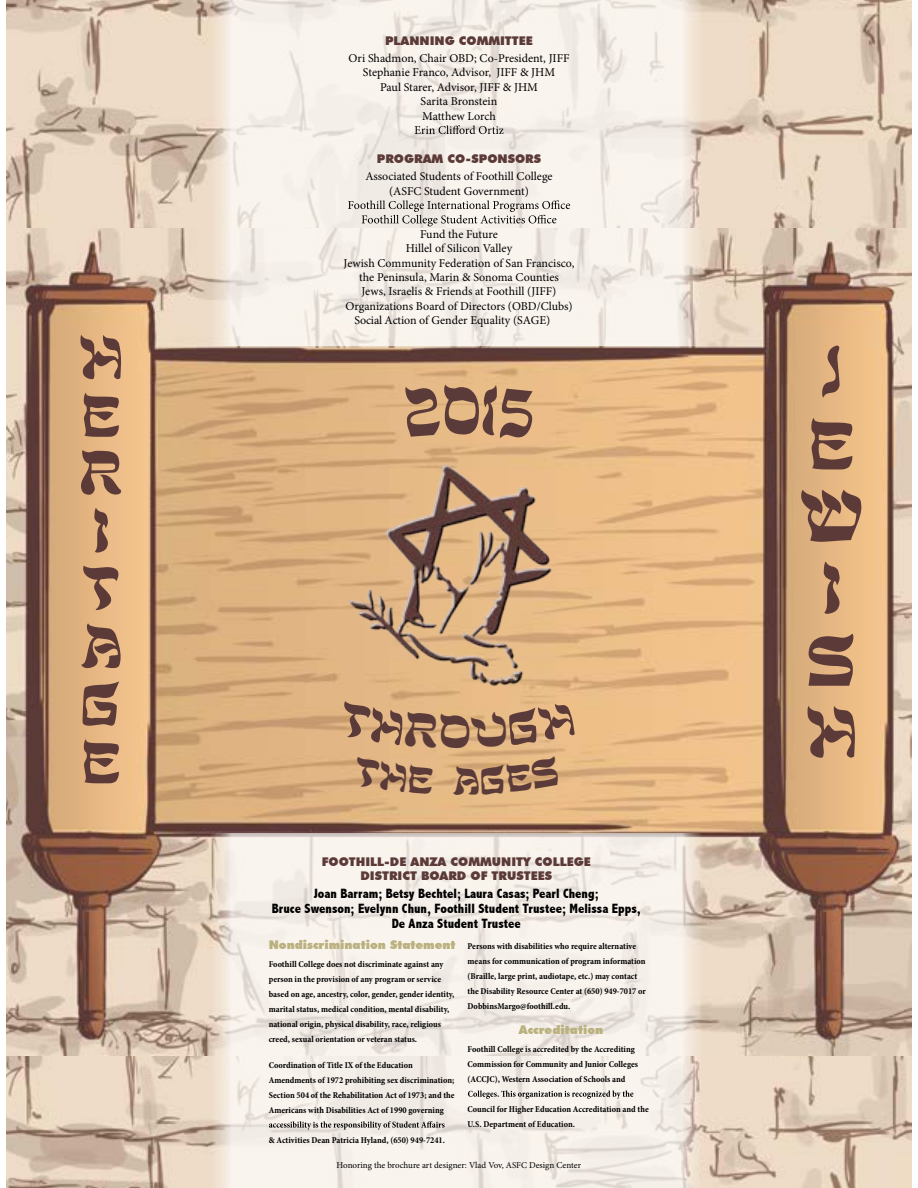
<style>
.page{position:relative;width:918px;height:1188px;background:#fff}
.page>*{position:absolute;margin:0;border:0;box-sizing:border-box;transform-origin:0 0}
.t1{font:500 67.5px/72px "DS Sholom";color:#5b3a38;text-align:center}
.t2{font:500 57.75px/57.8px "DS Sholom";color:#5b3a38}
.t3{font:500 54px "DS Sholom";color:#5b3b39}
.t4{font:500 45px "DS Sholom";color:#5b3b39}
.t5{font:800 condensed 13.5px/15px "Abadi";color:#000;text-align:center}
.t6{font:12px/14.4px "Minion Pro";color:#000;text-align:center}
.t7{font:900 12px/14.4px "Futura BT";color:#5b3a38;text-align:center}
.t8{font:900 12px "Futura BT";color:#bab17f}
.t9{font:700 condensed 9px/15px "Minion Pro";color:#000}
.t10{font:9px "Minion Pro";color:#000}
</style>
<div class="page">
<img style="left:7px;top:0;width:904px;height:229px">
<img style="left:7px;top:1056px;width:904px;height:132px">
<img style="left:7px;top:229px;width:904px;height:827px">
<svg style="left:210px;top:0;width:494px;height:346px;background:#f3ede6"></svg>
<svg style="left:210px;top:834px;width:494px;height:354px;background:#f3ece5"></svg>
<svg style="left:269px;top:1121px;width:176px;height:9px;background:#b7b2ae"></svg>
<svg style="left:468px;top:1090px;width:165px;height:9px"></svg>
<svg style="left:415px;top:125px;width:89px;height:9px"></svg>
<svg style="left:348px;top:200px;width:222px;height:26px;background:#cecac5"></svg>
<img style="left:269px;top:387px;width:368px;height:362px">
<div style="left:404px;top:385px;width:37px;height:52px;background:#e5ba86"></div>
<div style="left:482px;top:385px;width:53px;height:56px;background:#e9bd88"></div>
<svg style="left:338px;top:701px;width:100px;height:47px;background:#e1b583"></svg>
<svg style="left:471px;top:701px;width:104px;height:47px;background:#e6ba85"></svg>
<svg style="left:353px;top:756px;width:80px;height:38px;background:#dfb382"></svg>
<svg style="left:453px;top:756px;width:107px;height:39px;background:#e3b783"></svg>
<h3 class="t7" style="left:385px;top:33px;width:149px">PLANNING COMMITTEE</h3>
<h3 class="t6" style="left:349px;top:51px;width:222px">Ori Shadmon, Chair OBD; Co-President, JIFF<br>Stephanie Franco, Advisor, JIFF &amp; JHM<br>Paul Starer, Advisor, JIFF &amp; JHM<br>Sarita Bronstein<br>Matthew Lorch</h3>
<h3 class="t7" style="left:377px;top:151px;width:166px">PROGRAM CO-SPONSORS</h3>
<h3 class="t6" style="left:365px;top:169px;width:189px">Associated Students of Foothill College (ASFC Student Government)</h3>
<h3 class="t6" style="left:420px;top:227px;width:79px">Fund the Future</h3>
<h3 class="t6" style="left:406px;top:241px;width:108px">Hillel of Silicon Valley</h3>
<h3 class="t6" style="left:344px;top:256px;width:232px">Jewish Community Federation of San Francisco,</h3>
<h3 class="t6" style="left:359px;top:270px;width:201px">the Peninsula, Marin &amp; Sonoma Counties</h3>
<h3 class="t6" style="left:362px;top:284px;width:196px">Jews, Israelis &amp; Friends at Foothill (JIFF)</h3>
<h3 class="t6" style="left:345px;top:299px;width:229px">Organizations Board of Directors (OBD/Clubs)</h3>
<h3 class="t6" style="left:355px;top:313px;width:197px">Social Action of Gender Equality (SAGE)</h3>
<h2 class="t2" style="left:78px;top:327px;width:47px">H<br>E<br>R<br>I<br>T<br>A<br>G<br>E</h2>
<h1 class="t1" style="left:799px;top:334px;width:66px">J<br>E<br>W<br>I<br>S<br>H</h1>
<h3 class="t3" style="left:442px;top:381px;width:40px">0</h3>
<h3 class="t4" style="left:439px;top:704px;width:34px">O</h3>
<h3 class="t7" style="left:322px;top:854px;width:271px">FOOTHILL-DE ANZA COMMUNITY COLLEGE<br>DISTRICT BOARD OF TRUSTEES</h3>
<h3 class="t5" style="left:272px;top:886px;width:371px">Joan Barram; Betsy Bechtel; Laura Casas; Pearl Cheng;<br>Bruce Swenson; Evelynn Chun, Foothill Student Trustee; Melissa Epps,<br>De Anza Student Trustee</h3>
<h3 class="t8" style="left:269px;top:937px;width:188px">Nondiscrimination Statement</h3>
<p class="t9" style="left:269px;top:956px;width:187px">Foothill College does not discriminate against any person in the provision of any program or service based on age, ancestry, color, gender, gender identity, marital status, medical condition, mental disability, national origin, physical disability, race, religious creed, sexual orientation or veteran status.</p>
<p class="t9" style="left:269px;top:1057px;width:187px">Coordination of Title IX of the Education Amendments of 1972 prohibiting sex discrimination; Section 504 of the Rehabilitation Act of 1973; and the Americans with Disabilities Act of 1990 governing</p>
<p class="t9" style="left:269px;top:1132px;width:178px">&amp; Activities Dean Patricia Hyland, (650) 949-7241.</p>
<p class="t9" style="left:468px;top:938px;width:180px">Persons with disabilities who require alternative means for communication of program information (Braille, large print, audiotape, etc.) may contact the Disability Resource Center at (650) 949-7017 or DobbinsMargo@foothill.edu.</p>
<h3 class="t8" style="left:519px;top:1022px;width:86px">Accreditation</h3>
<p class="t9" style="left:468px;top:1041px;width:172px">Foothill College is accredited by the Accrediting<br>Commission for Community and Junior Colleges (ACCJC), Western Association of Schools and</p>
<p class="t9" style="left:468px;top:1101px;width:183px">Council for Higher Education Accreditation and the<br>U.S. Department of Education.</p>
<p class="t10" style="left:337px;top:1159px;width:246px">Honoring the brochure art designer: Vlad Vov, ASFC Design Center</p>
</div>
